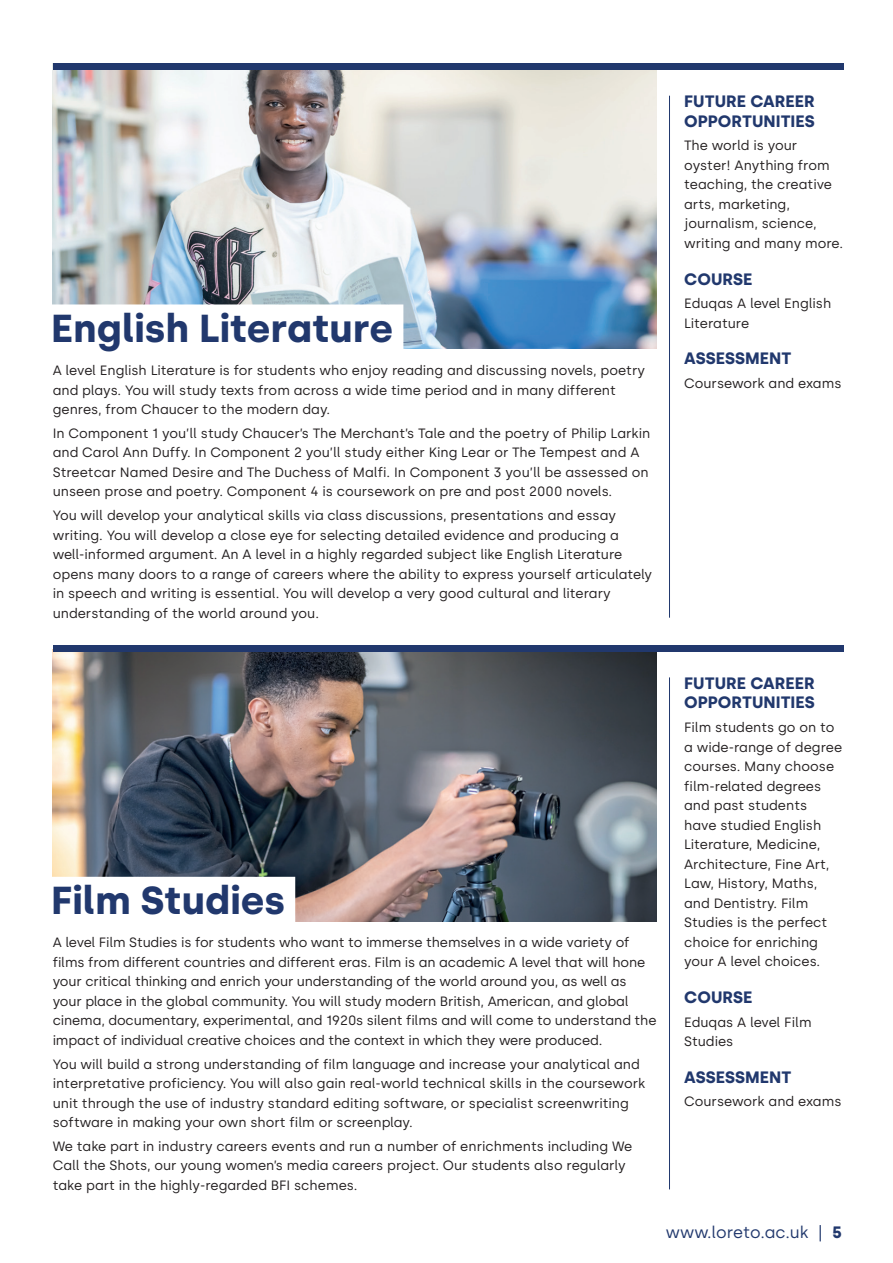
<style>
.page{position:relative;width:893px;height:1263px;background:#fff}
.page>*{position:absolute;margin:0;border:0;box-sizing:border-box;transform-origin:0 0}
.t1{font:700 39px "Silka";color:#21386d}
.t2{font:700 16.5px/19.5px "Silka";color:#21386d}
.t3{font:16.5px "Silka";color:#21386d}
.t4{font:13.5px/19.5px "Silka";color:#231f20}
.s1{font-weight:700}
</style>
<div class="page">
<img style="left:53px;top:70px;width:604px;height:279px">
<div style="left:51px;top:304px;width:352px;height:51px;background:#fff"></div>
<div style="left:53px;top:64px;width:791px;height:6px;background:#21386d"></div>
<hr style="left:669px;top:96px;width:1px;height:522px;background:#21386d">
<img style="left:53px;top:652px;width:604px;height:269px">
<div style="left:51px;top:877px;width:244px;height:51px;background:#fff"></div>
<div style="left:53px;top:645px;width:791px;height:7px;background:#21386d"></div>
<hr style="left:669px;top:677px;width:1px;height:512px;background:#21386d">
<h1 class="t1" style="left:51px;top:305px;width:344px">English Literature</h1>
<p class="t4" style="left:53px;top:361px;width:594px">A level English Literature is for students who enjoy reading and discussing novels, poetry and plays. You will study texts from across a wide time period and in many different genres, from Chaucer to the modern day.</p>
<p class="t4" style="left:53px;top:423px;width:599px">In Component 1 you’ll study Chaucer’s The Merchant’s Tale and the poetry of Philip Larkin and Carol Ann Duffy. In Component 2 you’ll study either King Lear or The Tempest and A Streetcar Named Desire and The Duchess of Malfi. In Component 3 you’ll be assessed on unseen prose and poetry. Component 4 is coursework on pre and post 2000 novels.</p>
<p class="t4" style="left:53px;top:506px;width:601px">You will develop your analytical skills via class discussions, presentations and essay writing. You will develop a close eye for selecting detailed evidence and producing a well-informed argument. An A level in a highly regarded subject like English Literature opens many doors to a range of careers where the ability to express yourself articulately in speech and writing is essential. You will develop a very good cultural and literary understanding of the world around you.</p>
<p class="t2" style="left:684px;top:92px;width:132px">FUTURE CAREER<br>OPPORTUNITIES</p>
<p class="t4" style="left:684px;top:136px;width:160px">The world is your oyster! Anything from teaching, the creative arts, marketing, journalism, science, writing and many more.</p>
<p class="t2" style="left:684px;top:269px;width:70px">COURSE</p>
<p class="t4" style="left:684px;top:294px;width:149px">Eduqas A level English<br>Literature</p>
<p class="t2" style="left:684px;top:349px;width:109px">ASSESSMENT</p>
<p class="t4" style="left:684px;top:374px;width:159px">Coursework and exams</p>
<h1 class="t1" style="left:51px;top:877px;width:236px">Film Studies</h1>
<p class="t4" style="left:53px;top:933px;width:605px">A level Film Studies is for students who want to immerse themselves in a wide variety of films from different countries and different eras. Film is an academic A level that will hone your critical thinking and enrich your understanding of the world around you, as well as your place in the global community. You will study modern British, American, and global cinema, documentary, experimental, and 1920s silent films and will come to understand the impact of individual creative choices and the context in which they were produced.</p>
<p class="t4" style="left:53px;top:1054px;width:594px">You will build a strong understanding of film language and increase your analytical and interpretative proficiency. You will also gain real-world technical skills in the coursework unit through the use of industry standard editing software, or specialist screenwriting software in making your own short film or screenplay.</p>
<p class="t4" style="left:53px;top:1136px;width:581px">We take part in industry careers events and run a number of enrichments including We<br>Call the Shots, our young women’s media careers project. Our students also regularly take part in the highly-regarded BFI schemes.</p>
<p class="t2" style="left:684px;top:673px;width:132px">FUTURE CAREER<br>OPPORTUNITIES</p>
<p class="t4" style="left:684px;top:718px;width:159px">Film students go on to a wide-range of degree courses. Many choose film-related degrees and past students have studied English<br>Literature, Medicine,<br>Architecture, Fine Art,<br>Law, History, Maths, and Dentistry. Film<br>Studies is the perfect choice for enriching your A level choices.</p>
<p class="t2" style="left:684px;top:987px;width:70px">COURSE</p>
<p class="t4" style="left:684px;top:1012px;width:129px">Eduqas A level Film<br>Studies</p>
<p class="t2" style="left:684px;top:1067px;width:109px">ASSESSMENT</p>
<p class="t4" style="left:684px;top:1092px;width:159px">Coursework and exams</p>
<p class="t3" style="left:666px;top:1222px;width:177px">www.loreto.ac.uk | <span class="s1">5</span></p>
</div>
